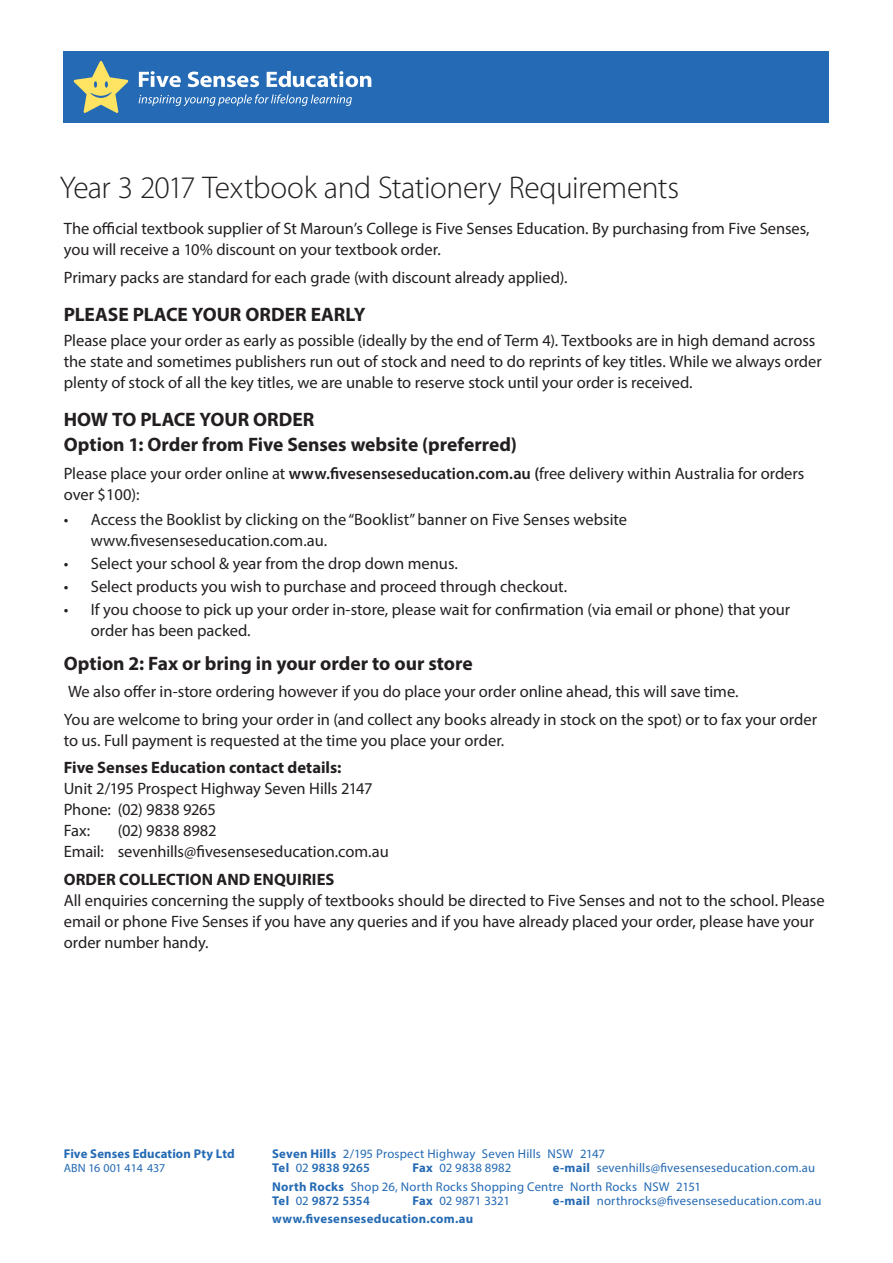
<style>
.page{position:relative;width:893px;height:1263px;background:#fff}
.page>*{position:absolute;margin:0;border:0;box-sizing:border-box;transform-origin:0 0}
.t1{font:300 31.5px "Myriad Pro";letter-spacing:-.015em;color:#231f20}
.t2{font:700 19.5px/25.2px "Myriad Pro";color:#231f20}
.t3{font:16.5px/21px "Myriad Pro";color:#231f20}
.t4{font:700 16.5px "Myriad Pro";color:#231f20}
.t5{font:12.75px/14.2px "Myriad Pro";letter-spacing:.015em;color:#246ab4}
.t6{font:700 12.75px "Myriad Pro";letter-spacing:.015em;color:#246ab4}
.t7{font:600 12.75px "Myriad Pro";letter-spacing:.005em;color:#246ab4}
.t8{font:12.75px "Myriad Pro";letter-spacing:-.01em;color:#246ab4}
.t9{font:12px "Myriad Pro";letter-spacing:.01em;color:#246ab4}
.s1{font-weight:600}
.s2{font-weight:700}
.s3{font-weight:400}
</style>
<div class="page">
<div style="left:64px;top:51px;width:765px;height:72px;background:#246ab4"></div>
<svg style="left:139px;top:71px;width:42px;height:16px"></svg>
<svg style="left:188px;top:72px;width:71px;height:15px"></svg>
<svg style="left:267px;top:71px;width:104px;height:16px"></svg>
<svg style="left:139px;top:94px;width:213px;height:12px"></svg>
<svg style="left:74px;top:61px;width:54px;height:52px"></svg>
<h1 class="t1" style="left:60px;top:169px;width:621px">Year 3 2017 Textbook and Stationery Requirements</h1>
<p class="t3" style="left:64px;top:218px;width:747px">The official textbook supplier of St Maroun’s College is Five Senses Education. By purchasing from Five Senses, you will receive a 10% discount on your textbook order.</p>
<p class="t3" style="left:64px;top:266px;width:505px">Primary packs are standard for each grade (with discount already applied).</p>
<p class="t2" style="left:64px;top:301px;width:303px">PLEASE PLACE YOUR ORDER EARLY</p>
<p class="t3" style="left:64px;top:330px;width:760px">Please place your order as early as possible (ideally by the end of Term 4). Textbooks are in high demand across the state and sometimes publishers run out of stock and need to do reprints of key titles. While we always order plenty of stock of all the key titles, we are unable to reserve stock until your order is received.</p>
<p class="t2" style="left:64px;top:406px;width:455px">HOW TO PLACE YOUR ORDER<br>Option 1: Order from Five Senses website (preferred)</p>
<p class="t3" style="left:64px;top:462px;width:742px">Please place your order online at <span class="s1">www.fivesenseseducation.com.au (</span>free delivery within Australia for orders over $100):</p>
<p class="t3" style="left:91px;top:508px;width:538px;text-indent:-27px">• Access the Booklist by clicking on the “Booklist” banner on Five Senses website www.fivesenseseducation.com.au.</p>
<p class="t3" style="left:64px;top:553px;width:395px">• Select your school &amp; year from the drop down menus.</p>
<p class="t3" style="left:64px;top:576px;width:505px">• Select products you wish to purchase and proceed through checkout.</p>
<p class="t3" style="left:91px;top:599px;width:701px;text-indent:-27px">• If you choose to pick up your order in-store, please wait for confirmation (via email or phone) that your order has been packed.</p>
<p class="t2" style="left:64px;top:650px;width:411px">Option 2: Fax or bring in your order to our store</p>
<p class="t3" style="left:64px;top:678px;width:755px;line-height:27.3px">We also offer in-store ordering however if you do place your order online ahead, this will save time.<br>You are welcome to bring your order in (and collect any books already in stock on the spot) or to fax your order</p>
<p class="t3" style="left:64px;top:729px;width:442px">to us. Full payment is requested at the time you place your order.</p>
<p class="t4" style="left:64px;top:757px;width:279px">Five Senses Education contact details:</p>
<p class="t3" style="left:64px;top:778px;width:310px">Unit 2/195 Prospect Highway Seven Hills 2147<br>Phone: (02) 9838 9265<br>Fax:</p>
<p class="t3" style="left:64px;top:820px;width:326px;text-indent:54px">(02) 9838 8982<br>Email: sevenhills@fivesenseseducation.com.au</p>
<p class="t4" style="left:64px;top:868px;width:272px">ORDER COLLECTION AND ENQUIRIES</p>
<p class="t3" style="left:64px;top:889px;width:762px">All enquiries concerning the supply of textbooks should be directed to Five Senses and not to the school. Please email or phone Five Senses if you have any queries and if you have already placed your order, please have your order number handy.</p>
<p class="t6" style="left:64px;top:1145px;width:172px">Five Senses Education Pty Ltd</p>
<p class="t9" style="left:64px;top:1160px;width:103px">ABN 16 001 414 437</p>
<p class="t5" style="left:272px;top:1146px;width:334px"><span class="s2">Seven Hills</span> 2/195 Prospect Highway Seven Hills NSW 2147<br><span class="s2">Tel</span> 02 <span class="s1">9838 9265</span></p>
<p class="t5" style="left:272px;top:1158px;width:545px;line-height:18.5px;text-indent:281px"><span class="s2">e-mail</span> sevenhills@fivesenseseducation.com.au<br><span class="s2">North Rocks</span> Shop 26, North Rocks Shopping Centre North Rocks NSW 2151</p>
<p class="t7" style="left:272px;top:1192px;width:99px"><span class="s2">Tel</span> <span class="s3">02</span> 9872 5354</p>
<p class="t8" style="left:412px;top:1192px;width:99px"><span class="s2">Fax</span> 02 9871 3321</p>
<p class="t5" style="left:553px;top:1193px;width:270px"><span class="s2">e-mail</span> northrocks@fivesenseseducation.com.au</p>
<p class="t6" style="left:272px;top:1210px;width:203px">www.fivesenseseducation.com.au</p>
<p class="t5" style="left:412px;top:1160px;width:100px"><span class="s2">Fax</span> 02 9838 8982</p>
</div>
